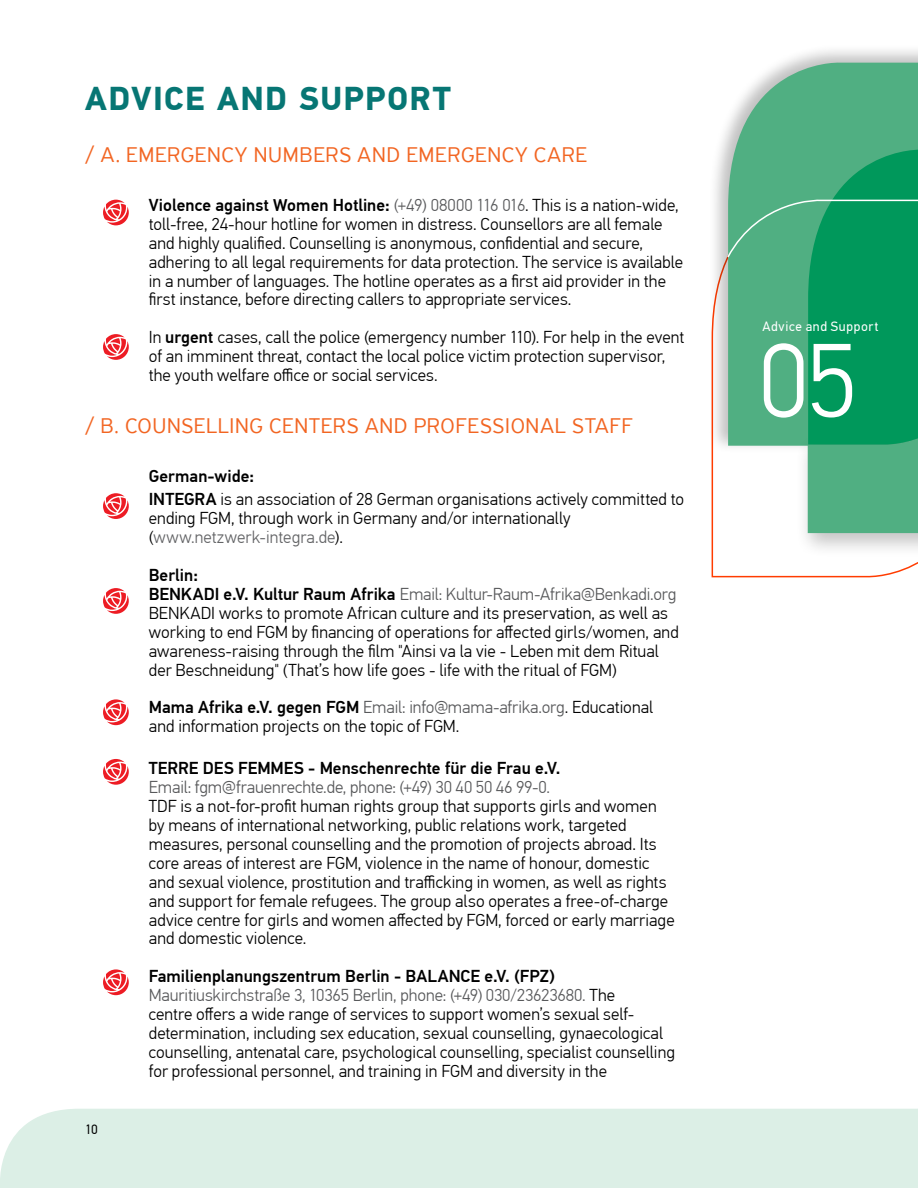
<style>
.page{position:relative;width:918px;height:1188px;background:#fff}
.page>*{position:absolute;margin:0;border:0;box-sizing:border-box;transform-origin:0 0}
.t1{font:300 105px "PF Din Text Pro";color:#fff}
.t2{font:700 33px "PF Din Text Pro";letter-spacing:.045em;color:#077674}
.t3{font:300 22.5px "PF Highway Sans Pro";letter-spacing:.03em;color:#f26522}
.t4{font:300 17.25px/18.9px "PF Din Text Pro";letter-spacing:.005em;color:#000}
.t5{font:300 17.25px "PF Din Text Pro";letter-spacing:-.005em;color:#58595b}
.t6{font:500 17.25px "PF Din Text Pro";color:#000}
.t7{font:13.5px "PF Din Text Pro";letter-spacing:.05em;color:#fff}
.t8{font:13.5px "PF Din Text Pro";color:#000}
.s1{font-weight:500}
.s2{color:#58595b}
.s3{color:#636466}
</style>
<div class="page">
<div style="left:0;top:1109px;width:917px;height:79px;background:#dcefe6"></div>
<svg style="left:917px;top:1109px;width:1px;height:79px"></svg>
<svg style="left:711px;top:454px;width:207px;height:124px"></svg>
<div style="left:708px;top:43px;width:210px;height:411px;background:#000;opacity:.25"></div>
<svg style="left:728px;top:60px;width:190px;height:139px;background:#6db995"></svg>
<div style="left:795px;top:137px;width:123px;height:421px;background:#000;opacity:.24"></div>
<svg style="left:808px;top:150px;width:110px;height:49px;background:#25a26d"></svg>
<svg style="left:726px;top:199px;width:192px;height:338px;background:#53b389"></svg>
<svg style="left:103px;top:200px;width:26px;height:25px"></svg>
<svg style="left:103px;top:334px;width:26px;height:26px"></svg>
<svg style="left:103px;top:493px;width:26px;height:26px"></svg>
<svg style="left:103px;top:588px;width:26px;height:26px"></svg>
<svg style="left:103px;top:699px;width:26px;height:26px"></svg>
<svg style="left:103px;top:759px;width:26px;height:26px"></svg>
<svg style="left:103px;top:969px;width:26px;height:26px"></svg>
<h2 class="t2" style="left:85px;top:78px;width:368px">ADVICE AND SUPPORT</h2>
<h3 class="t3" style="left:85px;top:141px;width:68px">/ A. EMERGENCY</h3>
<h3 class="t3" style="left:254px;top:141px;width:73px">NUMBERS</h3>
<h3 class="t3" style="left:357px;top:141px;width:64px">AN D EMERGENCY</h3>
<h3 class="t3" style="left:534px;top:141px;width:14px">CARE</h3>
<p class="t4" style="left:149px;top:196px;width:536px"><span class="s1">Violence against Women Hotline:</span> <span class="s2">(+49) 08000 116 016</span>. This is a nation-wide, toll-free, 24-hour hotline for women in distress. Counsellors are all female and highly qualified. Counselling is anonymous, confidential and secure, adhering to all legal requirements for data protection. The service is available in a number of languages. The hotline operates as a first aid provider in the first instance, before directing callers to appropriate services.</p>
<p class="t4" style="left:149px;top:328px;width:537px">In <span class="s1">urgent</span> cases, call the police (emergency number 110). For help in the event of an imminent threat, contact the local police victim protection supervisor, the youth welfare office or social services.</p>
<h3 class="t3" style="left:85px;top:413px;width:156px">/ B. COUNSELLING</h3>
<h3 class="t3" style="left:269px;top:413px;width:14px">CENTERS</h3>
<h3 class="t3" style="left:365px;top:413px;width:116px">AN D PROFESSIONA</h3>
<h3 class="t3" style="left:555px;top:413px;width:79px">L STAFF</h3>
<p class="t4" style="left:149px;top:465px;width:537px;line-height:23.1px"><span class="s1">German-wide:<br>INTEGRA</span> is an association of 28 German organisations actively committed to</p>
<p class="t4" style="left:149px;top:509px;width:423px">ending FGM, through work in Germany and/or internationally (<span class="s3">www.netzwerk-integra.de</span>).</p>
<p class="t4" style="left:149px;top:566px;width:531px"><span class="s1">Berlin:<br>BENKADI e.V. Kultur Raum Afrika</span> <span class="s2">Email: Kultur-Raum-Afrika@Benkadi.org </span>BENKADI works to promote African culture and its preservation, as well as working to end FGM by financing of operations for affected girls/women, and awareness-raising through the film "Ainsi va la vie - Leben mit dem Ritual der Beschneidung" (That’s how life goes - life with the ritual of FGM)</p>
<p class="t4" style="left:149px;top:698px;width:506px"><span class="s1">Mama Afrika e.V. gegen FGM</span> <span class="s2">Email: info@mama-afrika.org</span>. Educational and information projects on the topic of FGM.</p>
<p class="t6" style="left:149px;top:758px;width:413px">TERRE DES FEMMES - Menschenrechte für die Frau e.V.</p>
<p class="t5" style="left:149px;top:777px;width:403px">Email: fgm@frauenrechte.de, phone: (+49) 30 40 50 46 99-0.</p>
<p class="t4" style="left:149px;top:797px;width:527px">TDF is a not-for-profit human rights group that supports girls and women by means of international networking, public relations work, targeted measures, personal counselling and the promotion of projects abroad. Its core areas of interest are FGM, violence in the name of honour, domestic and sexual violence, prostitution and trafficking in women, as well as rights and support for female refugees. The group also operates a free-of-charge advice centre for girls and women affected by FGM, forced or early marriage and domestic violence.</p>
<p class="t4" style="left:149px;top:967px;width:528px"><span class="s1">Familienplanungszentrum Berlin - BALANCE e.V. (FPZ)<br></span><span class="s2">Mauritiuskirchstraße 3, 10365 Berlin, phone: (+49) 030/23623680.</span> The<br>centre offers a wide range of services to support women’s sexual self&shy;determination, including sex education, sexual counselling, gynaecological counselling, antenatal care, psychological counselling, specialist counselling for professional personnel, and training in FGM and diversity in the</p>
<p class="t8" style="left:85px;top:1122px;width:14px">10</p>
<p class="t7" style="left:762px;top:318px;width:118px">Advice and Support</p>
<h1 class="t1" style="left:758px;top:321px;width:101px">05</h1>
</div>
